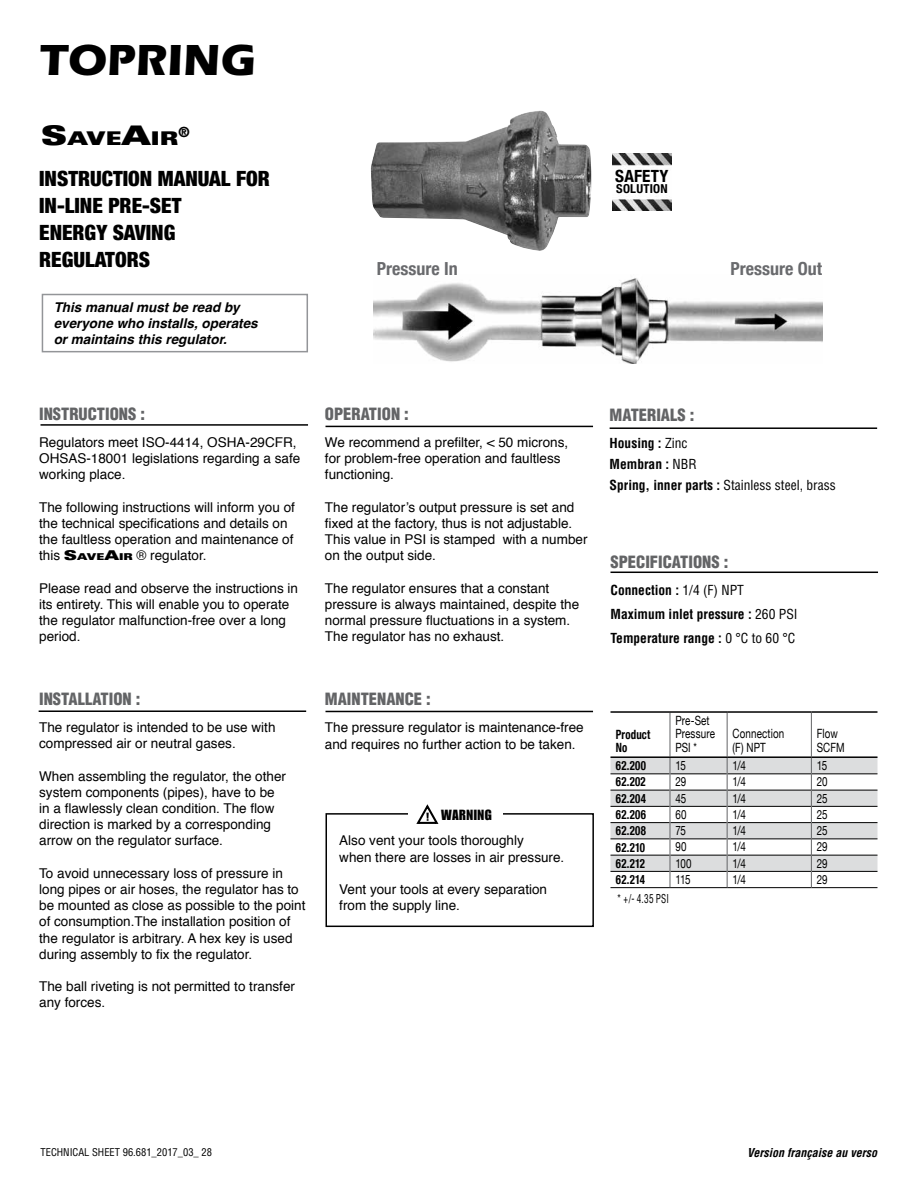
<style>
.page{position:relative;width:918px;height:1188px;background:#fff}
.page>*{position:absolute;margin:0;border:0;box-sizing:border-box;transform-origin:0 0}
.t1{font:700 45px "Itc Eras";color:#000}
.t2{font:900 condensed 21px/27px "Helvetica Neue";color:#000}
.t3{font:900 expanded 18.9px "Univers";color:#000}
.t4{font:700 condensed 18px "Helvetica Neue";color:#696a6d}
.t5{font:700 condensed 16.8px "Helvetica Neue";letter-spacing:.015em;color:#000}
.t6{font:900 condensed 16.5px "Helvetica";color:#636466}
.t7{font:14.4px "Impact";letter-spacing:.04em;color:#000}
.t8{font:13.5px/16.2px "Helvetica";color:#000}
.t9{font:700 condensed 13.5px/24px "Helvetica";color:#000}
.t10{font:italic 700 13.5px/16.2px "Helvetica";color:#000}
.t11{font:12.75px/13.5px "Helvetica Neue";letter-spacing:.01em;color:#000;scale:.77 1}
.t12{font:700 condensed 12.75px/13.5px "Helvetica Neue";letter-spacing:.025em;color:#000;scale:.85 1}
.t13{font:700 condensed 12.3px "Helvetica Neue";letter-spacing:.015em;color:#000}
.t14{font:italic 700 condensed 12px "Helvetica";color:#000}
.t15{font:condensed 12px "Helvetica";color:#000;scale:.77 1}
.t16{font:condensed 10.5px "Helvetica";color:#000}
.s1{font-size:27px}
.s2{font-family:"Univers";font-weight:900;font-stretch:expanded}
.s3{font-family:"Univers";font-weight:900;font-stretch:expanded;font-size:9.45px}
.s4{font-weight:400}
</style>
<div class="page">
<div style="left:326px;top:813px;width:268px;height:114px;border:2px solid #000"></div>
<img style="left:371px;top:111px;width:221px;height:140px">
<img style="left:612px;top:154px;width:60px;height:56px">
<img style="left:374px;top:278px;width:448px;height:85px">
<div style="left:42px;top:294px;width:266px;height:58px;border:2px solid #939598"></div>
<hr style="left:39px;top:710px;width:267px;height:2px;background:#000">
<hr style="left:610px;top:572px;width:268px;height:1px;background:#000">
<hr style="left:610px;top:887px;width:60px;height:1px;background:#000">
<hr style="left:670px;top:887px;width:57px;height:1px;background:#000">
<hr style="left:727px;top:887px;width:84px;height:1px;background:#000">
<hr style="left:811px;top:887px;width:66px;height:1px;background:#000">
<hr style="left:670px;top:713px;width:1px;height:43px;background:#636466">
<hr style="left:727px;top:713px;width:1px;height:43px;background:#636466">
<hr style="left:811px;top:713px;width:1px;height:43px;background:#636466">
<svg style="left:610px;top:757px;width:268px;height:130px"></svg>
<hr style="left:610px;top:711px;width:60px;height:2px;background:#000">
<hr style="left:670px;top:711px;width:57px;height:2px;background:#000">
<hr style="left:727px;top:711px;width:84px;height:2px;background:#000">
<hr style="left:811px;top:711px;width:66px;height:2px;background:#000">
<hr style="left:610px;top:756px;width:60px;height:2px;background:#000">
<hr style="left:670px;top:756px;width:57px;height:2px;background:#000">
<hr style="left:727px;top:756px;width:84px;height:2px;background:#000">
<hr style="left:811px;top:756px;width:66px;height:2px;background:#000">
<hr style="left:610px;top:427px;width:267px;height:2px;background:#000">
<hr style="left:40px;top:424px;width:268px;height:2px;background:#000">
<div style="left:409px;top:798px;width:94px;height:32px;background:#fff"></div>
<svg style="left:416px;top:804px;width:23px;height:20px"></svg>
<hr style="left:326px;top:426px;width:267px;height:1px;background:#000">
<hr style="left:326px;top:711px;width:267px;height:1px;background:#000">
<h1 class="t1" style="left:40px;top:34px;width:217px">TOPRING</h1>
<h3 class="t3" style="left:41px;top:127px;width:150px"><span class="s1">S</span>AVE<span class="s1">A</span>IR<sup>®</sup></h3>
<h2 class="t2" style="left:39px;top:164px;width:232px">INSTRUCTION MANUAL FOR<br>IN-LINE PRE-SET<br>ENERGY SAVING<br>REGULATORs</h2>
<p class="t10" style="left:54px;top:299px;width:206px">This manual must be read by everyone who installs, operates or maintains this regulator.</p>
<p class="t5" style="left:615px;top:162px;width:55px">safety</p>
<p class="t13" style="left:616px;top:178px;width:53px">SOLUTION</p>
<h3 class="t4" style="left:377px;top:253px;width:82px">Pressure In</h3>
<h3 class="t4" style="left:730px;top:253px;width:93px">Pressure Out</h3>
<p class="t6" style="left:39px;top:403px;width:107px">INSTRUCTIONS :</p>
<p class="t8" style="left:39px;top:434px;width:263px">Regulators meet ISO-4414, OSHA-29CFR,<br>OHSAS-18001 legislations regarding a safe working place.</p>
<p class="t8" style="left:39px;top:499px;width:257px">The following instructions will inform you of the technical specifications and details on the faultless operation and maintenance of this <span class="s2">S</span><span class="s3">AVE</span><span class="s2">A</span><span class="s3">IR</span> ® regulator.</p>
<p class="t8" style="left:39px;top:580px;width:260px">Please read and observe the instructions in its entirety. This will enable you to operate the regulator malfunction-free over a long period.</p>
<p class="t6" style="left:39px;top:688px;width:70px">INSTALLATION</p>
<p class="t6" style="left:136px;top:688px;width:6px">:</p>
<p class="t8" style="left:39px;top:720px;width:238px">The regulator is intended to be use with compressed air or neutral gases.</p>
<p class="t8" style="left:39px;top:768px;width:248px">When assembling the regulator, the other system components (pipes), have to be in a flawlessly clean condition. The flow direction is marked by a corresponding arrow on the regulator surface.</p>
<p class="t8" style="left:39px;top:865px;width:268px">To avoid unnecessary loss of pressure in long pipes or air hoses, the regulator has to be mounted as close as possible to the point of consumption.The installation position of the regulator is arbitrary. A hex key is used during assembly to fix the regulator.</p>
<p class="t8" style="left:39px;top:979px;width:257px">The ball riveting is not permitted to transfer any forces.</p>
<p class="t6" style="left:325px;top:403px;width:53px">OPERATION</p>
<p class="t6" style="left:404px;top:403px;width:6px">:</p>
<p class="t8" style="left:325px;top:434px;width:245px">We recommend a prefilter, &lt; 50 microns, for problem-free operation and faultless functioning.</p>
<p class="t8" style="left:325px;top:499px;width:264px">The regulator’s output pressure is set and fixed at the factory, thus is not adjustable.<br>This value in PSI is stamped with a number on the output side.</p>
<p class="t8" style="left:325px;top:580px;width:256px">The regulator ensures that a constant pressure is always maintained, despite the normal pressure fluctuations in a system.<br>The regulator has no exhaust.</p>
<p class="t6" style="left:325px;top:689px;width:107px">MAINTENANCE :</p>
<p class="t8" style="left:325px;top:720px;width:260px">The pressure regulator is maintenance-free and requires no further action to be taken.</p>
<p class="t7" style="left:441px;top:806px;width:52px">WARNING</p>
<p class="t8" style="left:339px;top:833px;width:227px">Also vent your tools thoroughly<br>when there are losses in air pressure.</p>
<p class="t8" style="left:339px;top:882px;width:209px">Vent your tools at every separation from the supply line.</p>
<p class="t6" style="left:610px;top:404px;width:86px">MATERIALS :</p>
<p class="t9" style="left:610px;top:432px;width:228px;line-height:21px">Housing : <span class="s4">Zinc<br></span>Membran : <span class="s4">NBR<br></span>Spring, inner parts : <span class="s4">Stainless steel, brass</span></p>
<p class="t6" style="left:610px;top:551px;width:79px">SPECIFICATIONS</p>
<p class="t6" style="left:724px;top:551px;width:6px">:</p>
<p class="t9" style="left:610px;top:578px;width:189px">Connection : <span class="s4">1/4 (F) NPT<br></span>Maximum inlet pressure : <span class="s4">260 PSI<br></span>Temperature range : <span class="s4">0 °C to 60 °C</span></p>
<p class="t12" style="left:616px;top:726px;width:42px">Product<br>No</p>
<p class="t11" style="left:675px;top:713px;width:53px">Pre-Set<br>Pressure<br>PSI *</p>
<p class="t11" style="left:733px;top:726px;width:69px">Connection (F) NPT</p>
<p class="t11" style="left:817px;top:726px;width:38px">Flow<br>SCFM</p>
<p class="t12" style="left:616px;top:758px;width:37px">62.200</p>
<p class="t11" style="left:675px;top:758px;width:15px">15</p>
<p class="t11" style="left:733px;top:758px;width:19px">1/4</p>
<p class="t11" style="left:817px;top:758px;width:15px">15</p>
<p class="t12" style="left:616px;top:774px;width:37px">62.202</p>
<p class="t11" style="left:675px;top:774px;width:16px">29</p>
<p class="t11" style="left:733px;top:774px;width:19px">1/4</p>
<p class="t11" style="left:817px;top:774px;width:16px">20</p>
<p class="t12" style="left:616px;top:791px;width:37px">62.204</p>
<p class="t11" style="left:675px;top:790px;width:16px">45</p>
<p class="t11" style="left:733px;top:790px;width:19px">1/4</p>
<p class="t11" style="left:817px;top:790px;width:16px">25</p>
<p class="t12" style="left:616px;top:807px;width:37px">62.206</p>
<p class="t11" style="left:675px;top:807px;width:16px">60</p>
<p class="t11" style="left:733px;top:807px;width:19px">1/4</p>
<p class="t11" style="left:817px;top:807px;width:16px">25</p>
<p class="t12" style="left:616px;top:823px;width:37px">62.208</p>
<p class="t11" style="left:675px;top:823px;width:15px">75</p>
<p class="t11" style="left:733px;top:823px;width:19px">1/4</p>
<p class="t11" style="left:817px;top:823px;width:16px">25</p>
<p class="t12" style="left:616px;top:839px;width:36px">62.210</p>
<p class="t11" style="left:675px;top:839px;width:16px">90</p>
<p class="t11" style="left:733px;top:839px;width:19px">1/4</p>
<p class="t11" style="left:817px;top:839px;width:16px">29</p>
<p class="t12" style="left:616px;top:856px;width:36px">62.212</p>
<p class="t11" style="left:675px;top:855px;width:23px">100</p>
<p class="t11" style="left:733px;top:855px;width:19px">1/4</p>
<p class="t11" style="left:817px;top:855px;width:16px">29</p>
<p class="t12" style="left:616px;top:872px;width:36px">62.214</p>
<p class="t11" style="left:675px;top:872px;width:21px">115</p>
<p class="t11" style="left:733px;top:872px;width:19px">1/4</p>
<p class="t11" style="left:817px;top:872px;width:16px">29</p>
<p class="t15" style="left:617px;top:891px;width:70px">* +/- 4.35 PSI</p>
<p class="t16" style="left:40px;top:1145px;width:173px">TECHNICAL SHEET 96.681_2017_03_ 28</p>
<p class="t14" style="left:747px;top:1145px;width:132px">Version française au verso</p>
</div>
